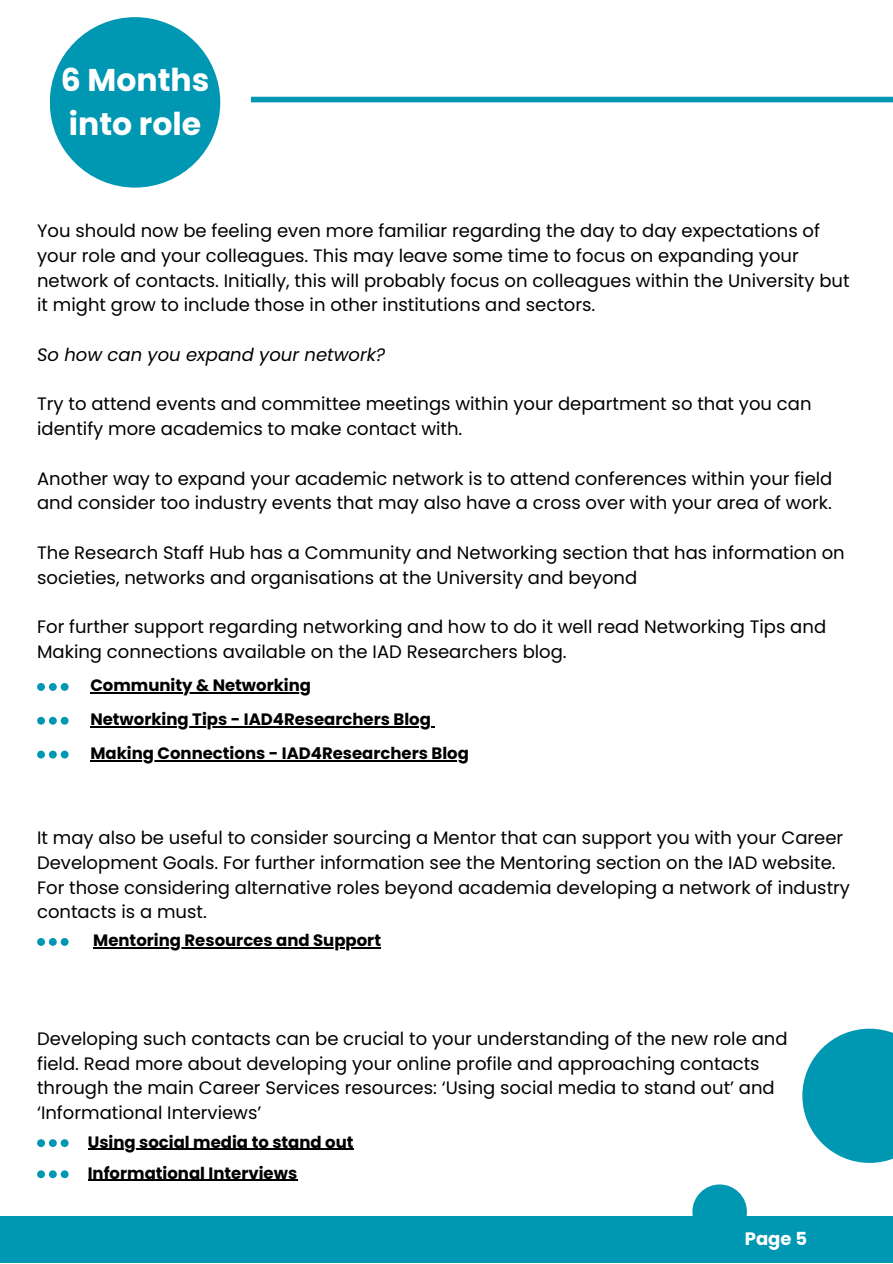
<style>
.page{position:relative;width:893px;height:1264px;background:#fff}
.page>*{position:absolute;margin:0;border:0;box-sizing:border-box;transform-origin:0 0}
.t1{font:700 31.5px/43.8px "Poppins";color:#fff}
.t2{font:18px/24.8px "Poppins";color:#000}
.t3{font:italic 18px "Poppins";color:#000}
.t4{font:700 18px "Poppins";color:#fff}
.t5{font:700 16.5px/33.8px "Poppins";color:#000}
</style>
<div class="page">
<div style="left:251px;top:97px;width:641px;height:5px;background:#0097b2"></div>
<div style="left:0;top:1216px;width:892px;height:46px;background:#0097b2"></div>
<div style="left:50px;top:17px;width:170px;height:170px;background:#0097b2;border-radius:50%"></div>
<div style="left:692px;top:1184px;width:54px;height:54px;background:#0097b2;border-radius:50%"></div>
<svg style="left:802px;top:1028px;width:90px;height:134px"></svg>
<hr style="left:90px;top:692px;width:221px;height:1px;background:#000">
<hr style="left:90px;top:726px;width:341px;height:1px;background:#000">
<hr style="left:90px;top:760px;width:379px;height:1px;background:#000">
<svg style="left:37px;top:716px;width:32px;height:8px"></svg>
<svg style="left:37px;top:750px;width:32px;height:8px"></svg>
<svg style="left:37px;top:683px;width:32px;height:8px"></svg>
<hr style="left:93px;top:947px;width:288px;height:1px;background:#000">
<svg style="left:37px;top:938px;width:32px;height:7px"></svg>
<hr style="left:88px;top:1148px;width:265px;height:1px;background:#000">
<hr style="left:88px;top:1179px;width:209px;height:1px;background:#000">
<svg style="left:37px;top:1139px;width:32px;height:8px"></svg>
<svg style="left:37px;top:1170px;width:32px;height:8px"></svg>
<h1 class="t1" style="left:61px;top:58px;width:150px">6 Months into role</h1>
<p class="t2" style="left:37px;top:218px;width:814px">You should now be feeling even more familiar regarding the day to day expectations of your role and your colleagues. This may leave some time to focus on expanding your network of contacts. Initially, this will probably focus on colleagues within the University but it might grow to include those in other institutions and sectors.</p>
<p class="t3" style="left:37px;top:342px;width:350px">So how can you expand your network?</p>
<p class="t2" style="left:37px;top:392px;width:775px">Try to attend events and committee meetings within your department so that you can identify more academics to make contact with.</p>
<p class="t2" style="left:37px;top:466px;width:796px">Another way to expand your academic network is to attend conferences within your field and consider too industry events that may also have a cross over with your area of work.</p>
<p class="t2" style="left:37px;top:540px;width:809px">The Research Staff Hub has a Community and Networking section that has information on societies, networks and organisations at the University and beyond</p>
<p class="t2" style="left:37px;top:614px;width:790px">For further support regarding networking and how to do it well read Networking Tips and<br>Making connections available on the IAD Researchers blog.</p>
<p class="t5" style="left:90px;top:668px;width:380px">Community &amp; Networking<br>Networking Tips - IAD4Researchers Blog<br>Making Connections - IAD4Researchers Blog</p>
<p class="t2" style="left:37px;top:825px;width:814px">It may also be useful to consider sourcing a Mentor that can support you with your Career Development Goals. For further information see the Mentoring section on the IAD website.<br>For those considering alternative roles beyond academia developing a network of industry contacts is a must.</p>
<p class="t5" style="left:93px;top:923px;width:289px">Mentoring Resources and Support</p>
<p class="t2" style="left:37px;top:1026px;width:751px">Developing such contacts can be crucial to your understanding of the new role and field. Read more about developing your online profile and approaching contacts through the main Career Services resources: ‘Using social media to stand out’ and ‘Informational Interviews’</p>
<p class="t5" style="left:88px;top:1126px;width:267px;line-height:31px">Using social media to stand out<br>Informational Interviews</p>
<p class="t4" style="left:744px;top:1225px;width:64px">Page 5</p>
</div>
